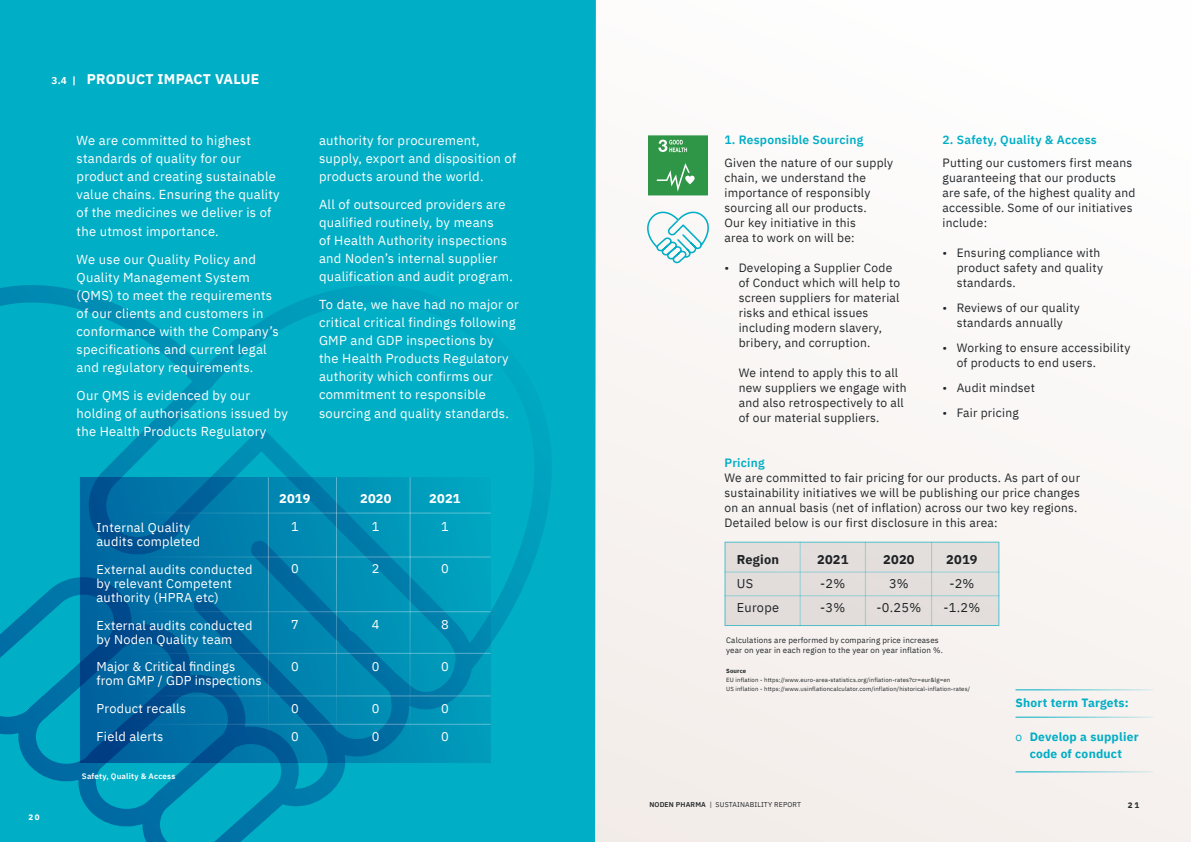
<style>
.page{position:relative;width:1191px;height:842px;background:#fff}
.page>*{position:absolute;margin:0;border:0;box-sizing:border-box;transform-origin:0 0}
.t1{font:700 14px "IBM Plex Sans";letter-spacing:.02em;color:#fff}
.t2{font:13px/18px "IBM Plex Sans";letter-spacing:.02em;color:#fff}
.t3{font:12.8px/14px "IBM Plex Sans";letter-spacing:.02em;color:#fff}
.t4{font:12.8px/24px "IBM Plex Sans";letter-spacing:.02em;color:#23272a}
.t5{font:700 12.8px "IBM Plex Sans";letter-spacing:.02em;color:#23272a}
.t6{font:700 12.8px "IBM Plex Sans";letter-spacing:.02em;color:#fff}
.t7{font:12px/15px "IBM Plex Sans";letter-spacing:.02em;color:#23272a}
.t8{font:600 12px "IBM Plex Sans";letter-spacing:.02em;color:#00aec5}
.t9{font:700 12px/17px "IBM Plex Sans";letter-spacing:.02em;color:#00aec5;text-align:center}
.t10{font:8px/10px "IBM Plex Sans";letter-spacing:.02em;color:#23272a}
.t11{font:600 8px "IBM Plex Sans";letter-spacing:.02em;color:#fff}
.t12{font:700 8px "IBM Plex Sans";color:#23272a}
.t13{font:700 8px "IBM Plex Sans";color:#fff}
.t14{font:7px "IBM Plex Sans";letter-spacing:.02em;color:#23272a}
.t15{font:6px/9px "IBM Plex Sans";letter-spacing:.02em;color:#23272a}
.t16{font:700 6px "IBM Plex Sans";letter-spacing:.02em;color:#23272a}
.s1{font-size:10px}
.s2{font-weight:400}
.s3{font-weight:600}
</style>
<div class="page">
<div style="left:0;top:0;width:595px;height:842px;background:#00aec5"></div>
<div style="left:595px;top:0;width:596px;height:842px;background:#f9f6f5"></div>
<svg style="left:99px;top:458px;width:452px;height:384px"></svg>
<svg style="left:0;top:285px;width:483px;height:533px"></svg>
<svg style="left:80px;top:477px;width:411px;height:286px;background:#007ba9"></svg>
<hr style="left:97px;top:513px;width:394px;height:1px;background:#fff">
<hr style="left:97px;top:611px;width:394px;height:1px;background:#fff">
<hr style="left:97px;top:653px;width:394px;height:1px;background:#fff">
<hr style="left:97px;top:696px;width:394px;height:1px;background:#fff">
<hr style="left:97px;top:724px;width:394px;height:1px;background:#fff">
<hr style="left:97px;top:557px;width:394px;height:1px;background:#fff">
<hr style="left:268px;top:477px;width:1px;height:292px;background:#fff">
<hr style="left:336px;top:477px;width:1px;height:292px;background:#fff">
<hr style="left:410px;top:477px;width:1px;height:292px;background:#fff">
<div style="left:724px;top:542px;width:275px;height:84px;background:#e2e0e0"></div>
<hr style="left:724px;top:572px;width:275px;height:1px;background:#00aec5">
<hr style="left:800px;top:542px;width:1px;height:84px;background:#00aec5">
<hr style="left:865px;top:542px;width:1px;height:84px;background:#00aec5">
<hr style="left:931px;top:542px;width:1px;height:84px;background:#00aec5">
<hr style="left:724px;top:595px;width:275px;height:1px;background:#00aec5">
<div style="left:647px;top:134px;width:62px;height:62px;background:#309647;border:1px solid #fff"></div>
<svg style="left:647px;top:163px;width:62px;height:101px"></svg>
<svg style="left:658px;top:140px;width:29px;height:12px"></svg>
<hr style="left:1015px;top:717px;width:138px;height:1px;background:#00aec5">
<hr style="left:1015px;top:771px;width:138px;height:1px;background:#00aec5">
<hr style="left:1015px;top:689px;width:138px;height:1px;background:#00aec5">
<p class="t1" style="left:51px;top:68px;width:209px"><span class="s1">3.4 |</span> PRODUCT IMPACT VALUE</p>
<p class="t2" style="left:77px;top:130px;width:205px">We are committed to highest standards of quality for our product and creating sustainable value chains. Ensuring the quality of the medicines we deliver is of the utmost importance.</p>
<p class="t2" style="left:77px;top:249px;width:204px">We use our Quality Policy and<br>Quality Management System (QMS) to meet the requirements of our clients and customers in conformance with the Company’s specifications and current legal and regulatory requirements.</p>
<p class="t2" style="left:77px;top:385px;width:213px">Our QMS is evidenced by our holding of authorisations issued by the Health Products Regulatory</p>
<p class="t2" style="left:319px;top:130px;width:199px">authority for procurement, supply, export and disposition of products around the world.</p>
<p class="t2" style="left:319px;top:194px;width:195px">All of outsourced providers are qualified routinely, by means<br>of Health Authority inspections and Noden’s internal supplier qualification and audit program.</p>
<p class="t2" style="left:319px;top:294px;width:201px">To date, we have had no major or critical critical findings following<br>GMP and GDP inspections by<br>the Health Products Regulatory authority which confirms our commitment to responsible sourcing and quality standards.</p>
<p class="t13" style="left:28px;top:811px;width:13px">20</p>
<p class="t3" style="left:97px;top:520px;width:105px">Internal Quality audits completed</p>
<p class="t3" style="left:97px;top:562px;width:157px">External audits conducted by relevant Competent authority (HPRA etc)</p>
<p class="t3" style="left:97px;top:618px;width:157px">External audits conducted by Noden Quality team</p>
<p class="t3" style="left:97px;top:659px;width:167px">Major &amp; Critical findings from GMP / GDP inspections</p>
<p class="t3" style="left:97px;top:694px;width:91px;line-height:28px">Product recalls<br>Field alerts</p>
<p class="t11" style="left:82px;top:769px;width:95px">Safety, Quality &amp; Access</p>
<p class="t6" style="left:279px;top:488px;width:33px">2019</p>
<p class="t3" style="left:291px;top:518px;width:9px">1</p>
<p class="t3" style="left:291px;top:560px;width:9px">0</p>
<p class="t3" style="left:291px;top:616px;width:9px">7</p>
<p class="t3" style="left:291px;top:658px;width:9px">0</p>
<p class="t3" style="left:291px;top:693px;width:9px;line-height:28px">0<br>0</p>
<p class="t6" style="left:360px;top:488px;width:33px">2020</p>
<p class="t3" style="left:372px;top:518px;width:9px">1</p>
<p class="t3" style="left:372px;top:560px;width:9px">2</p>
<p class="t3" style="left:372px;top:616px;width:9px">4</p>
<p class="t3" style="left:372px;top:658px;width:9px">0</p>
<p class="t3" style="left:372px;top:693px;width:9px;line-height:28px">0<br>0</p>
<p class="t6" style="left:429px;top:488px;width:33px">2021</p>
<p class="t3" style="left:441px;top:518px;width:9px">1</p>
<p class="t3" style="left:441px;top:560px;width:9px">0</p>
<p class="t3" style="left:441px;top:616px;width:9px">8</p>
<p class="t3" style="left:441px;top:658px;width:9px">0</p>
<p class="t3" style="left:441px;top:693px;width:9px;line-height:28px">0<br>0</p>
<p class="t8" style="left:724px;top:130px;width:140px">1. Responsible Sourcing</p>
<p class="t7" style="left:724px;top:154px;width:170px">Given the nature of our supply chain, we understand the importance of responsibly sourcing all our products.<br>Our key initiative in this<br>area to work on will be:</p>
<p class="t7" style="left:738px;top:259px;width:163px;text-indent:-14px">• Developing a Supplier Code of Conduct which will help to screen suppliers for material risks and ethical issues including modern slavery, bribery, and corruption.</p>
<p class="t7" style="left:738px;top:364px;width:169px">We intend to apply this to all new suppliers we engage with and also retrospectively to all of our material suppliers.</p>
<p class="t8" style="left:724px;top:453px;width:42px">Pricing</p>
<p class="t7" style="left:724px;top:469px;width:357px">We are committed to fair pricing for our products. As part of our sustainability initiatives we will be publishing our price changes on an annual basis (net of inflation) across our two key regions.<br>Detailed below is our first disclosure in this area:</p>
<p class="t8" style="left:942px;top:130px;width:156px">2. Safety, Quality &amp; Access</p>
<p class="t7" style="left:942px;top:154px;width:194px">Putting our customers first means guaranteeing that our products are safe, of the highest quality and accessible. Some of our initiatives include:</p>
<p class="t7" style="left:956px;top:244px;width:148px;text-indent:-14px">• Ensuring compliance with product safety and quality standards.</p>
<p class="t7" style="left:942px;top:299px;width:139px;text-align:center">• Reviews of our quality standards annually</p>
<p class="t7" style="left:956px;top:339px;width:175px;text-indent:-14px">• Working to ensure accessibility of products to end users.</p>
<p class="t7" style="left:942px;top:379px;width:94px">• Audit mindset</p>
<p class="t7" style="left:942px;top:404px;width:78px">• Fair pricing</p>
<p class="t5" style="left:737px;top:549px;width:44px">Region</p>
<p class="t4" style="left:737px;top:570px;width:44px">US<br>Europe</p>
<p class="t5" style="left:817px;top:549px;width:33px">2021</p>
<p class="t4" style="left:820px;top:570px;width:27px">-2% -3%</p>
<p class="t5" style="left:883px;top:549px;width:33px">2020</p>
<p class="t4" style="left:876px;top:570px;width:46px;text-align:center">3% -0.25%</p>
<p class="t5" style="left:946px;top:549px;width:33px">2019</p>
<p class="t4" style="left:943px;top:570px;width:38px;text-align:center">-2% -1.2%</p>
<p class="t10" style="left:726px;top:635px;width:218px">Calculations are performed by comparing price increases year on year in each region to the year on year inflation %.</p>
<p class="t16" style="left:726px;top:666px;width:22px">Source</p>
<p class="t15" style="left:726px;top:675px;width:245px">EU inflation - https://www.euro-area-statistics.org/inflation-rates?cr=eur&amp;lg=en<br>US inflation - https://www.usinflationcalculator.com/inflation/historical-inflation-rates/</p>
<p class="t9" style="left:1015px;top:693px;width:115px">Short term Targets:</p>
<p class="t9" style="left:1015px;top:727px;width:124px"><span class="s2">o</span> Develop a supplier code of conduct</p>
<p class="t14" style="left:649px;top:799px;width:153px"><span class="s3">NODEN PHARMA</span> | SUSTAINABILITY REPORT</p>
<p class="t12" style="left:1128px;top:799px;width:13px">21</p>
</div>
